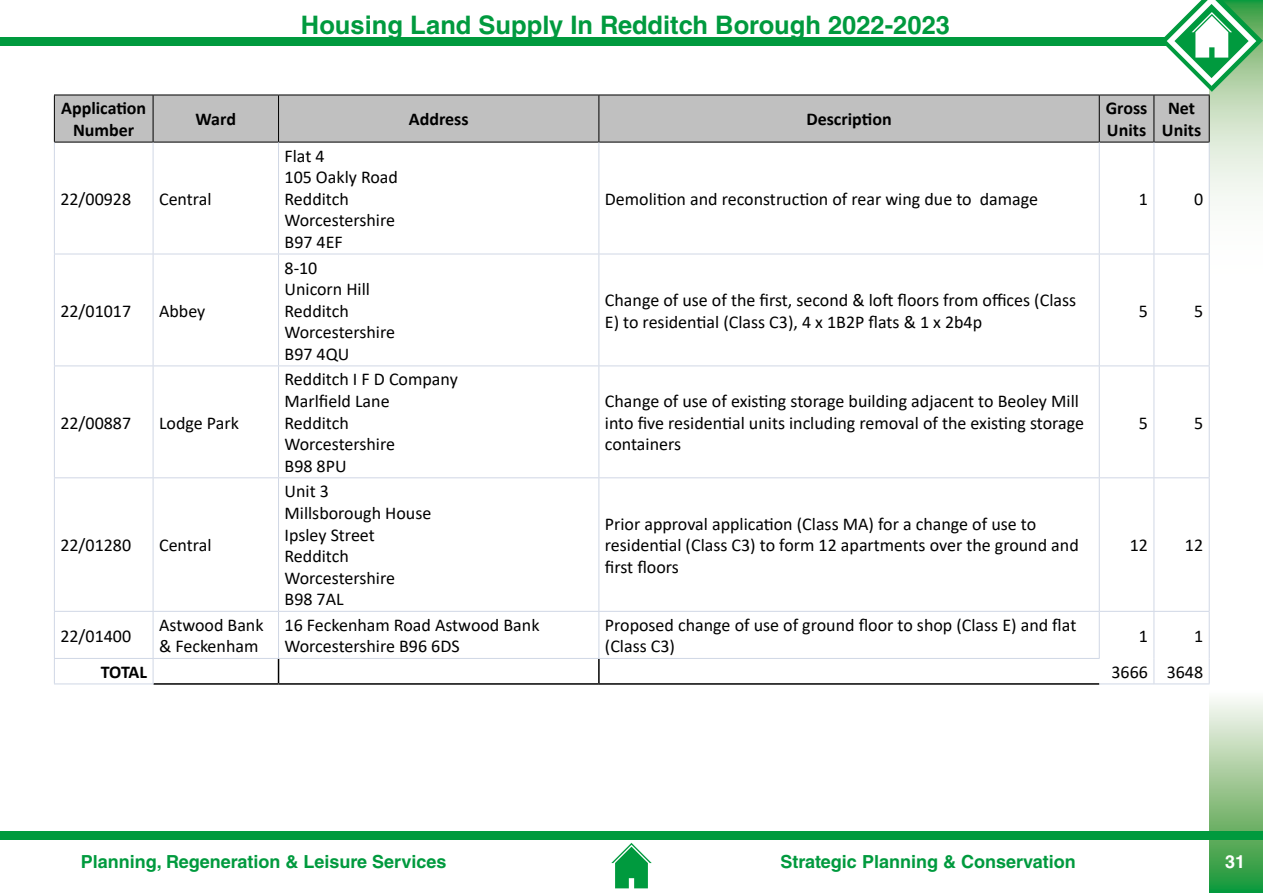
<style>
.page{position:relative;width:1263px;height:893px;background:#fff}
.page>*{position:absolute;margin:0;border:0;box-sizing:border-box;transform-origin:0 0}
.t1{font:700 25.5px "Helvetica LT Std";color:#009a3e}
.t2{font:18px/21.6px "Calibri";color:#000}
.t3{font:700 18px "Helvetica LT Std";color:#009a3e}
.t4{font:700 18px/21.6px "Calibri";color:#000;text-align:center}
.t5{font:700 18px "Helvetica LT Std";color:#fff}
</style>
<div class="page">
<svg style="left:1209px;top:92px;width:54px;height:109px"></svg>
<svg style="left:1209px;top:699px;width:54px;height:194px;background:#8fc48e"></svg>
<div style="left:0;top:831px;width:1263px;height:9px;background:#009a3e"></div>
<svg style="left:611px;top:843px;width:41px;height:45px"></svg>
<div style="left:0;top:37px;width:1197px;height:8px;background:#009a3e"></div>
<svg style="left:1161px;top:0;width:102px;height:92px"></svg>
<div style="left:55px;top:96px;width:1154px;height:46px;background:#c0c0c0"></div>
<svg style="left:278px;top:659px;width:1px;height:24px"></svg>
<hr style="left:598px;top:659px;width:2px;height:24px;background:#000">
<hr style="left:153px;top:683px;width:126px;height:2px;background:#000">
<hr style="left:279px;top:683px;width:320px;height:2px;background:#000">
<hr style="left:599px;top:683px;width:500px;height:2px;background:#000">
<hr style="left:54px;top:95px;width:1px;height:47px;background:#000">
<hr style="left:54px;top:95px;width:99px;height:1px;background:#000">
<hr style="left:153px;top:95px;width:126px;height:1px;background:#000">
<hr style="left:279px;top:95px;width:320px;height:1px;background:#000">
<hr style="left:599px;top:95px;width:500px;height:1px;background:#000">
<hr style="left:1099px;top:95px;width:55px;height:1px;background:#000">
<hr style="left:1154px;top:95px;width:55px;height:1px;background:#000">
<hr style="left:153px;top:95px;width:1px;height:47px;background:#000">
<hr style="left:278px;top:95px;width:1px;height:47px;background:#000">
<hr style="left:598px;top:95px;width:1px;height:47px;background:#000">
<hr style="left:1099px;top:95px;width:1px;height:47px;background:#000">
<hr style="left:1153px;top:95px;width:1px;height:47px;background:#000">
<hr style="left:1209px;top:95px;width:1px;height:47px;background:#000">
<hr style="left:54px;top:142px;width:99px;height:1px;background:#000">
<hr style="left:153px;top:142px;width:126px;height:1px;background:#000">
<hr style="left:279px;top:142px;width:320px;height:1px;background:#000">
<hr style="left:599px;top:142px;width:500px;height:1px;background:#000">
<hr style="left:1099px;top:142px;width:55px;height:1px;background:#000">
<hr style="left:1154px;top:142px;width:55px;height:1px;background:#000">
<hr style="left:54px;top:142px;width:1px;height:112px;background:#d0d7e5">
<hr style="left:54px;top:254px;width:1px;height:112px;background:#d0d7e5">
<hr style="left:54px;top:366px;width:1px;height:111px;background:#d0d7e5">
<hr style="left:54px;top:478px;width:1px;height:133px;background:#d0d7e5">
<hr style="left:54px;top:612px;width:1px;height:46px;background:#d0d7e5">
<svg style="left:54px;top:659px;width:1px;height:25px"></svg>
<hr style="left:153px;top:142px;width:1px;height:112px;background:#d0d7e5">
<hr style="left:278px;top:142px;width:1px;height:112px;background:#d0d7e5">
<hr style="left:598px;top:142px;width:1px;height:112px;background:#d0d7e5">
<hr style="left:1099px;top:142px;width:1px;height:112px;background:#d0d7e5">
<hr style="left:1153px;top:142px;width:1px;height:112px;background:#d0d7e5">
<hr style="left:1209px;top:142px;width:1px;height:112px;background:#d0d7e5">
<hr style="left:153px;top:254px;width:1px;height:112px;background:#d0d7e5">
<hr style="left:278px;top:254px;width:1px;height:112px;background:#d0d7e5">
<hr style="left:598px;top:254px;width:1px;height:112px;background:#d0d7e5">
<hr style="left:1099px;top:254px;width:1px;height:112px;background:#d0d7e5">
<hr style="left:1153px;top:254px;width:1px;height:112px;background:#d0d7e5">
<hr style="left:1209px;top:254px;width:1px;height:112px;background:#d0d7e5">
<hr style="left:153px;top:366px;width:1px;height:111px;background:#d0d7e5">
<hr style="left:278px;top:366px;width:1px;height:111px;background:#d0d7e5">
<hr style="left:598px;top:366px;width:1px;height:111px;background:#d0d7e5">
<hr style="left:1099px;top:366px;width:1px;height:111px;background:#d0d7e5">
<hr style="left:1153px;top:366px;width:1px;height:111px;background:#d0d7e5">
<hr style="left:1209px;top:366px;width:1px;height:111px;background:#d0d7e5">
<hr style="left:153px;top:478px;width:1px;height:133px;background:#d0d7e5">
<hr style="left:278px;top:478px;width:1px;height:133px;background:#d0d7e5">
<hr style="left:598px;top:478px;width:1px;height:133px;background:#d0d7e5">
<hr style="left:1099px;top:478px;width:1px;height:133px;background:#d0d7e5">
<hr style="left:1153px;top:478px;width:1px;height:133px;background:#d0d7e5">
<hr style="left:1209px;top:478px;width:1px;height:133px;background:#d0d7e5">
<hr style="left:153px;top:612px;width:1px;height:46px;background:#d0d7e5">
<hr style="left:278px;top:612px;width:1px;height:46px;background:#d0d7e5">
<hr style="left:598px;top:612px;width:1px;height:46px;background:#d0d7e5">
<hr style="left:1099px;top:612px;width:1px;height:46px;background:#d0d7e5">
<hr style="left:1153px;top:612px;width:1px;height:46px;background:#d0d7e5">
<hr style="left:1209px;top:612px;width:1px;height:46px;background:#d0d7e5">
<svg style="left:153px;top:659px;width:1px;height:25px"></svg>
<hr style="left:54px;top:254px;width:99px;height:1px;background:#d0d7e5">
<hr style="left:153px;top:254px;width:126px;height:1px;background:#d0d7e5">
<hr style="left:279px;top:254px;width:320px;height:1px;background:#d0d7e5">
<hr style="left:599px;top:254px;width:500px;height:1px;background:#d0d7e5">
<hr style="left:1099px;top:254px;width:55px;height:1px;background:#d0d7e5">
<hr style="left:1154px;top:254px;width:55px;height:1px;background:#d0d7e5">
<hr style="left:54px;top:366px;width:99px;height:1px;background:#d0d7e5">
<hr style="left:153px;top:366px;width:126px;height:1px;background:#d0d7e5">
<hr style="left:279px;top:366px;width:320px;height:1px;background:#d0d7e5">
<hr style="left:599px;top:366px;width:500px;height:1px;background:#d0d7e5">
<hr style="left:1099px;top:366px;width:55px;height:1px;background:#d0d7e5">
<hr style="left:1154px;top:366px;width:55px;height:1px;background:#d0d7e5">
<hr style="left:54px;top:477px;width:99px;height:1px;background:#d0d7e5">
<hr style="left:153px;top:477px;width:126px;height:1px;background:#d0d7e5">
<hr style="left:279px;top:477px;width:320px;height:1px;background:#d0d7e5">
<hr style="left:599px;top:477px;width:500px;height:1px;background:#d0d7e5">
<hr style="left:1099px;top:477px;width:55px;height:1px;background:#d0d7e5">
<hr style="left:1154px;top:477px;width:55px;height:1px;background:#d0d7e5">
<hr style="left:54px;top:611px;width:99px;height:1px;background:#d0d7e5">
<hr style="left:153px;top:611px;width:126px;height:1px;background:#d0d7e5">
<hr style="left:279px;top:611px;width:320px;height:1px;background:#d0d7e5">
<hr style="left:599px;top:611px;width:500px;height:1px;background:#d0d7e5">
<hr style="left:1099px;top:611px;width:55px;height:1px;background:#d0d7e5">
<hr style="left:1154px;top:611px;width:55px;height:1px;background:#d0d7e5">
<hr style="left:54px;top:658px;width:99px;height:1px;background:#d0d7e5">
<hr style="left:153px;top:658px;width:126px;height:1px;background:#d0d7e5">
<hr style="left:279px;top:658px;width:320px;height:1px;background:#d0d7e5">
<hr style="left:599px;top:658px;width:501px;height:1px;background:#d0d7e5">
<hr style="left:54px;top:684px;width:99px;height:1px;background:#d0d7e5">
<hr style="left:1099px;top:684px;width:55px;height:1px;background:#d0d7e5">
<hr style="left:1154px;top:684px;width:55px;height:1px;background:#d0d7e5">
<svg style="left:1153px;top:658px;width:1px;height:26px"></svg>
<svg style="left:1209px;top:658px;width:1px;height:26px"></svg>
<h1 class="t1" style="left:301px;top:10px;width:650px">Housing Land Supply In Redditch Borough 2022-2023</h1>
<p class="t4" style="left:61px;top:97px;width:87px">Application<br>Number</p>
<p class="t4" style="left:196px;top:108px;width:42px">Ward</p>
<p class="t4" style="left:409px;top:108px;width:61px">Address</p>
<p class="t4" style="left:806px;top:108px;width:87px">Description</p>
<p class="t4" style="left:1106px;top:97px;width:43px;text-align:left">Gross<br>Units</p>
<p class="t4" style="left:1162px;top:97px;width:41px">Net<br>Units</p>
<p class="t2" style="left:60px;top:188px;width:72px">22/00928</p>
<p class="t2" style="left:159px;top:188px;width:54px">Central</p>
<p class="t2" style="left:285px;top:144px;width:115px">Flat 4<br>105 Oakly Road<br>Redditch<br>Worcestershire<br>B97 4EF</p>
<p class="t2" style="left:605px;top:188px;width:435px">Demolition and reconstruction of rear wing due to damage</p>
<p class="t2" style="left:1139px;top:188px;width:11px">1</p>
<p class="t2" style="left:1194px;top:188px;width:11px">0</p>
<p class="t2" style="left:60px;top:299px;width:72px">22/01017</p>
<p class="t2" style="left:159px;top:299px;width:48px">Abbey</p>
<p class="t2" style="left:285px;top:256px;width:112px">8-10<br>Unicorn Hill<br>Redditch<br>Worcestershire<br>B97 4QU</p>
<p class="t2" style="left:605px;top:289px;width:473px">Change of use of the first, second &amp; loft floors from offices (Class<br>E) to residential (Class C3), 4 x 1B2P flats &amp; 1 x 2b4p</p>
<p class="t2" style="left:1139px;top:299px;width:11px">5</p>
<p class="t2" style="left:1194px;top:299px;width:11px">5</p>
<p class="t2" style="left:60px;top:411px;width:72px">22/00887</p>
<p class="t2" style="left:159px;top:411px;width:81px">Lodge Park</p>
<p class="t2" style="left:285px;top:368px;width:175px">Redditch I F D Company<br>Marlfield Lane<br>Redditch<br>Worcestershire<br>B98 8PU</p>
<p class="t2" style="left:605px;top:390px;width:481px">Change of use of existing storage building adjacent to Beoley Mill into five residential units including removal of the existing storage containers</p>
<p class="t2" style="left:1139px;top:411px;width:11px">5</p>
<p class="t2" style="left:1194px;top:411px;width:11px">5</p>
<p class="t2" style="left:60px;top:534px;width:72px">22/01280</p>
<p class="t2" style="left:159px;top:534px;width:54px">Central</p>
<p class="t2" style="left:285px;top:480px;width:148px">Unit 3<br>Millsborough House<br>Ipsley Street<br>Redditch<br>Worcestershire<br>B98 7AL</p>
<p class="t2" style="left:605px;top:512px;width:475px">Prior approval application (Class MA) for a change of use to residential (Class C3) to form 12 apartments over the ground and first floors</p>
<p class="t2" style="left:1130px;top:534px;width:20px">12</p>
<p class="t2" style="left:1185px;top:534px;width:20px">12</p>
<p class="t2" style="left:60px;top:624px;width:72px">22/01400</p>
<p class="t2" style="left:159px;top:614px;width:106px">Astwood Bank &amp; Feckenham</p>
<p class="t2" style="left:285px;top:614px;width:257px">16 Feckenham Road Astwood Bank<br>Worcestershire B96 6DS</p>
<p class="t2" style="left:605px;top:614px;width:473px">Proposed change of use of ground floor to shop (Class E) and flat (Class C3)</p>
<p class="t2" style="left:1139px;top:624px;width:11px">1</p>
<p class="t2" style="left:1194px;top:624px;width:11px">1</p>
<p class="t4" style="left:101px;top:661px;width:48px">TOTAL</p>
<p class="t2" style="left:1111px;top:661px;width:38px">3666</p>
<p class="t2" style="left:1167px;top:661px;width:38px">3648</p>
<p class="t3" style="left:81px;top:850px;width:367px">Planning, Regeneration &amp; Leisure Services</p>
<p class="t3" style="left:780px;top:850px;width:297px">Strategic Planning &amp; Conservation</p>
<p class="t5" style="left:1225px;top:850px;width:22px">31</p>
</div>
